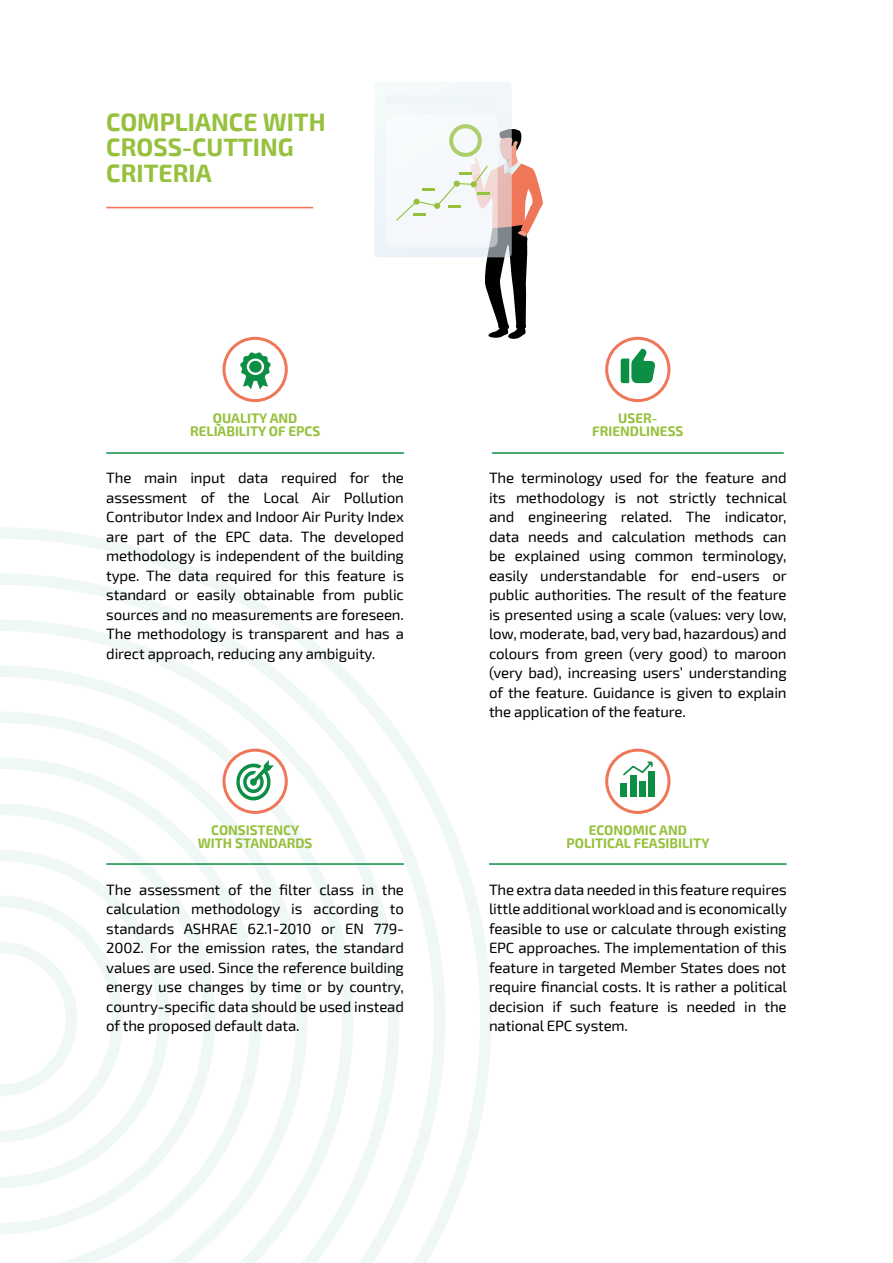
<style>
.page{position:relative;width:893px;height:1263px;background:#fff}
.page>*{position:absolute;margin:0;border:0;box-sizing:border-box;transform-origin:0 0}
.TITEL{font:700 24.6px/25.3px "Exo 2";color:#96c13d}
.BROOD{font:15px/19.5px "Exo 2";letter-spacing:-.01em;color:#000;text-align:justify}
.TITEL-2{font:700 13.5px/13.5px "Exo 2";color:#96c13d;text-align:center}
</style>
<div class="page">
<svg style="left:0;top:527px;width:491px;height:736px"></svg>
<hr style="left:106px;top:207px;width:207px;height:1px;background:#f07658">
<svg style="left:374px;top:82px;width:169px;height:257px"></svg>
<div style="left:222px;top:337px;width:66px;height:65px;border:3px solid #f07658;border-radius:50%"></div>
<svg style="left:240px;top:352px;width:31px;height:37px"></svg>
<div style="left:249px;top:361px;width:13px;height:12px;background:#0c8f45;border-radius:50%"></div>
<div style="left:605px;top:749px;width:65px;height:65px;border:3px solid #f07658;border-radius:50%"></div>
<svg style="left:607px;top:338px;width:62px;height:63px"></svg>
<div style="left:605px;top:337px;width:65px;height:65px;border:3px solid #f07658;border-radius:50%"></div>
<svg style="left:224px;top:750px;width:62px;height:62px"></svg>
<div style="left:222px;top:749px;width:66px;height:65px;border:3px solid #f07658;border-radius:50%"></div>
<hr style="left:106px;top:452px;width:298px;height:2px;background:#0c8f45">
<hr style="left:106px;top:863px;width:298px;height:2px;background:#0c8f45">
<hr style="left:492px;top:452px;width:292px;height:2px;background:#0c8f45">
<hr style="left:489px;top:863px;width:298px;height:2px;background:#0c8f45">
<svg style="left:621px;top:349px;width:34px;height:34px"></svg>
<svg style="left:235px;top:760px;width:39px;height:42px"></svg>
<div style="left:649px;top:771px;width:6px;height:26px;background:#0c8f45"></div>
<div style="left:630px;top:775px;width:6px;height:22px;background:#0c8f45"></div>
<div style="left:639px;top:781px;width:7px;height:16px;background:#0c8f45"></div>
<div style="left:621px;top:783px;width:6px;height:14px;background:#0c8f45"></div>
<svg style="left:623px;top:761px;width:30px;height:14px"></svg>
<p class="TITEL" style="left:106px;top:108px;width:221px">COMPLIANCE WITH<br>CROSS-CUTTING<br>CRITERIA</p>
<p class="TITEL-2" style="left:190px;top:411px;width:132px">QUALITY AND<br>RELIABILITY OF EPCS</p>
<p class="BROOD" style="left:106px;top:467px;width:299px">The main input data required for the assessment of the Local Air Pollution Contributor Index and Indoor Air Purity Index are part of the EPC data. The developed methodology is independent of the building type. The data required for this feature is standard or easily obtainable from public sources and no measurements are foreseen.<br>The methodology is transparent and has a direct approach, reducing any ambiguity.</p>
<p class="TITEL-2" style="left:198px;top:822px;width:116px">CONSISTENCY<br>WITH STANDARDS</p>
<p class="BROOD" style="left:106px;top:879px;width:299px">The assessment of the filter class in the calculation methodology is according to standards ASHRAE 62.1-2010 or EN 779- 2002. For the emission rates, the standard values are used. Since the reference building energy use changes by time or by country, country-specific data should be used instead of the proposed default data.</p>
<p class="TITEL-2" style="left:592px;top:411px;width:93px">USER-<br>FRIENDLINESS</p>
<p class="BROOD" style="left:489px;top:467px;width:300px">The terminology used for the feature and its methodology is not strictly technical and engineering related. The indicator, data needs and calculation methods can be explained using common terminology, easily understandable for end-users or public authorities. The result of the feature is presented using a scale (values: very low, low, moderate, bad, very bad, hazardous) and colours from green (very good) to maroon (very bad), increasing users’ understanding of the feature. Guidance is given to explain the application of the feature.</p>
<p class="TITEL-2" style="left:566px;top:822px;width:145px">ECONOMIC AND<br>POLITICAL FEASIBILITY</p>
<p class="BROOD" style="left:489px;top:879px;width:300px">The extra data needed in this feature requires little additional workload and is economically feasible to use or calculate through existing EPC approaches. The implementation of this feature in targeted Member States does not require financial costs. It is rather a political decision if such feature is needed in the national EPC system.</p>
</div>
